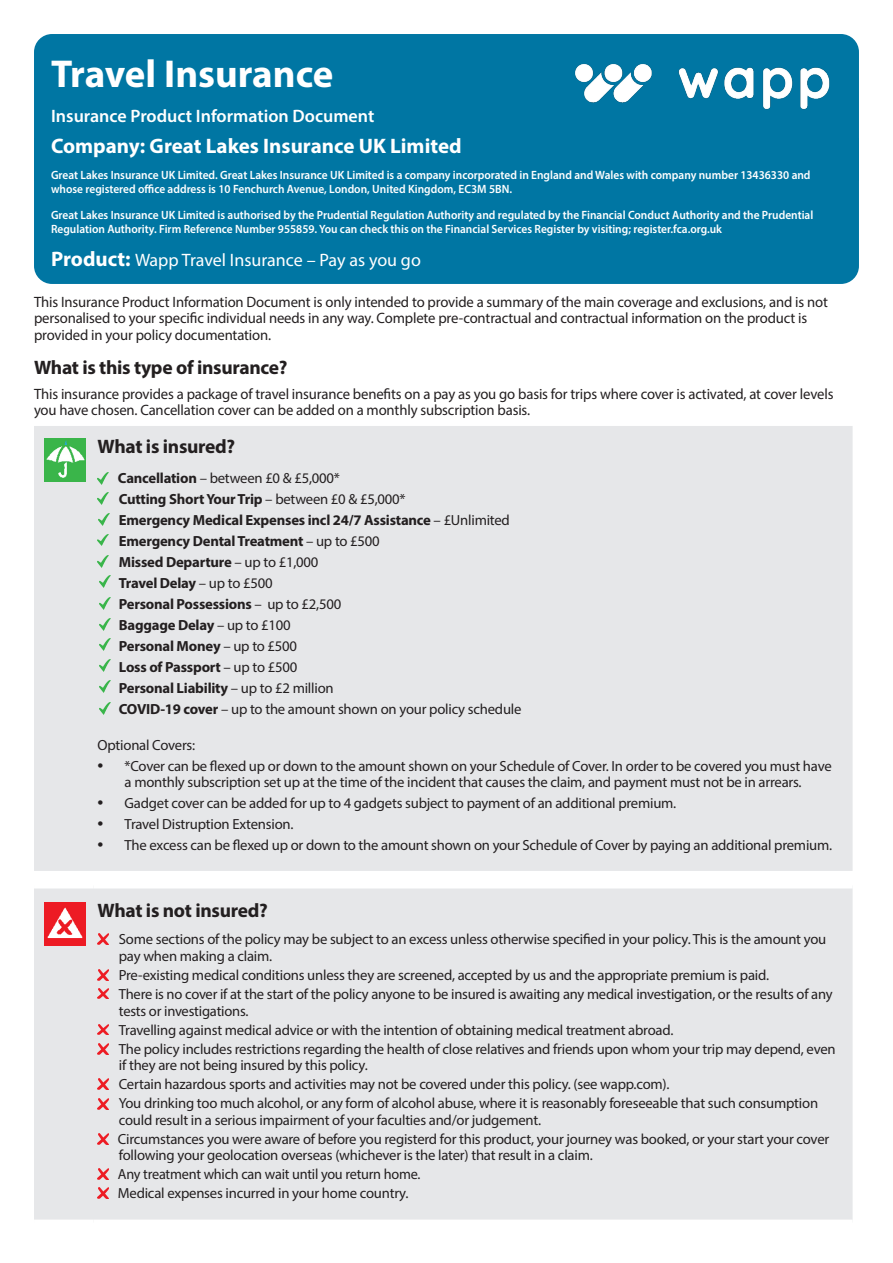
<style>
.page{position:relative;width:893px;height:1263px;background:#fff}
.page>*{position:absolute;margin:0;border:0;box-sizing:border-box;transform-origin:0 0}
.Form_title{font:700 39px "Myriad Pro";color:#fff}
.Company_Product_head{font:700 21px "Myriad Pro";color:#fff}
.Cover_subhead{font:700 19.5px "Myriad Pro";letter-spacing:-.015em;color:#231f20}
.Company_Product_head-2{font:18px "Myriad Pro";color:#fff}
.Form_sub_title{font:600 18px "Myriad Pro";color:#fff}
.Form_intro{font:15px/16.5px "Myriad Pro";letter-spacing:-.01em;color:#231f20}
.Covered_bullets{font:14.7px/16.5px "Myriad Pro";letter-spacing:-.015em;color:#231f20}
.Covered_bullets-2{font:700 14.7px/21px "Myriad Pro";letter-spacing:-.015em;color:#231f20}
.Company_Product_head-3{font:600 12px/13.5px "Myriad Pro";color:#fff;scale:.95 1}
.s1{font-weight:700;font-size:21px}
.s2{font-weight:400}
.s3{font-size:21px}
</style>
<div class="page">
<div style="left:34px;top:34px;width:825px;height:250px;background:#0076a3;border-radius:18px"></div>
<div style="left:34px;top:426px;width:819px;height:445px;background:#e6e7e9"></div>
<div style="left:34px;top:888px;width:819px;height:331px;background:#e6e7e9"></div>
<img style="left:45px;top:439px;width:41px;height:42px">
<svg style="left:98px;top:472px;width:10px;height:12px"></svg>
<img style="left:45px;top:902px;width:41px;height:43px">
<svg style="left:98px;top:934px;width:10px;height:11px"></svg>
<svg style="left:98px;top:969px;width:10px;height:11px"></svg>
<svg style="left:98px;top:1024px;width:10px;height:11px"></svg>
<svg style="left:98px;top:1043px;width:10px;height:11px"></svg>
<svg style="left:98px;top:1079px;width:10px;height:10px"></svg>
<svg style="left:98px;top:1133px;width:10px;height:11px"></svg>
<svg style="left:98px;top:1169px;width:10px;height:11px"></svg>
<svg style="left:98px;top:492px;width:11px;height:12px"></svg>
<svg style="left:99px;top:598px;width:11px;height:11px"></svg>
<svg style="left:98px;top:534px;width:11px;height:12px"></svg>
<svg style="left:99px;top:639px;width:11px;height:12px"></svg>
<svg style="left:99px;top:660px;width:11px;height:12px"></svg>
<svg style="left:98px;top:556px;width:11px;height:11px"></svg>
<svg style="left:99px;top:618px;width:11px;height:12px"></svg>
<svg style="left:99px;top:575px;width:11px;height:12px"></svg>
<svg style="left:99px;top:681px;width:11px;height:12px"></svg>
<svg style="left:98px;top:514px;width:11px;height:12px"></svg>
<img style="left:575px;top:64px;width:255px;height:46px">
<svg style="left:99px;top:702px;width:11px;height:12px"></svg>
<svg style="left:98px;top:988px;width:10px;height:11px"></svg>
<svg style="left:98px;top:1098px;width:10px;height:11px"></svg>
<svg style="left:98px;top:1188px;width:10px;height:11px"></svg>
<p class="Form_title" style="left:51px;top:48px;width:284px">Travel Insurance</p>
<p class="Form_sub_title" style="left:51px;top:105px;width:325px">Insurance Product Information Document</p>
<p class="Company_Product_head" style="left:51px;top:132px;width:412px">Company: Great Lakes Insurance UK Limited</p>
<p class="Company_Product_head-3" style="left:51px;top:168px;width:801px">Great Lakes Insurance UK Limited. Great Lakes Insurance UK Limited is a company incorporated in England and Wales with company number 13436330 and whose registered office address is 10 Fenchurch Avenue, London, United Kingdom, EC3M 5BN.</p>
<p class="Company_Product_head-3" style="left:51px;top:208px;width:804px">Great Lakes Insurance UK Limited is authorised by the Prudential Regulation Authority and regulated by the Financial Conduct Authority and the Prudential<br>Regulation Authority. Firm Reference Number 955859. You can check this on the Financial Services Register by visiting; register.fca.org.uk</p>
<p class="Company_Product_head-2" style="left:51px;top:249px;width:371px"><span class="s1">Product:</span> Wapp Travel Insurance – Pay as you go</p>
<p class="Form_intro" style="left:34px;top:293px;width:795px">This Insurance Product Information Document is only intended to provide a summary of the main coverage and exclusions, and is not personalised to your specific individual needs in any way. Complete pre-contractual and contractual information on the product is provided in your policy documentation.</p>
<p class="Cover_subhead" style="left:34px;top:354px;width:255px">What is this type of insurance?</p>
<p class="Form_intro" style="left:34px;top:385px;width:801px">This insurance provides a package of travel insurance benefits on a pay as you go basis for trips where cover is activated, at cover levels you have chosen. Cancellation cover can be added on a monthly subscription basis.</p>
<p class="Cover_subhead" style="left:98px;top:434px;width:139px">What is insured?</p>
<p class="Covered_bullets-2" style="left:118px;top:467px;width:405px">Cancellation <span class="s2">– between £0 &amp; £5,000*<br></span>Cutting Short Your Trip <span class="s2">– between £0 &amp; £5,000*<br></span>Emergency Medical Expenses incl 24/7 Assistance <span class="s2">– £Unlimited </span>Emergency Dental Treatment <span class="s2">– up to £500<br></span>Missed Departure <span class="s2">– up to £1,000<br></span>Travel Delay <span class="s2">– up to £500<br></span>Personal Possessions <span class="s2">– up to £2,500<br></span>Baggage Delay <span class="s2">– up to £100<br></span>Personal Money <span class="s2">– up to £500<br></span>Loss of Passport <span class="s2">– up to £500<br></span>Personal Liability <span class="s2">– up to £2 million<br></span>COVID-19 cover <span class="s2">– up to the amount shown on your policy schedule</span></p>
<p class="Covered_bullets" style="left:98px;top:737px;width:99px">Optional Covers:</p>
<p class="Covered_bullets" style="left:98px;top:757px;width:736px;text-align:center"><span class="s3">•</span> *Cover can be flexed up or down to the amount shown on your Schedule of Cover. In order to be covered you must have a monthly subscription set up at the time of the incident that causes the claim, and payment must not be in arrears.</p>
<p class="Covered_bullets" style="left:98px;top:795px;width:580px"><span class="s3">•</span> Gadget cover can be added for up to 4 gadgets subject to payment of an additional premium.</p>
<p class="Covered_bullets" style="left:98px;top:815px;width:197px"><span class="s3">•</span> Travel Distruption Extension.</p>
<p class="Covered_bullets" style="left:98px;top:836px;width:736px"><span class="s3">•</span> The excess can be flexed up or down to the amount shown on your Schedule of Cover by paying an additional premium.</p>
<p class="Cover_subhead" style="left:98px;top:898px;width:172px">What is not insured?</p>
<p class="Covered_bullets" style="left:119px;top:931px;width:709px">Some sections of the policy may be subject to an excess unless otherwise specified in your policy. This is the amount you pay when making a claim.</p>
<p class="Covered_bullets" style="left:119px;top:966px;width:652px">Pre-existing medical conditions unless they are screened, accepted by us and the appropriate premium is paid.</p>
<p class="Covered_bullets" style="left:119px;top:985px;width:715px">There is no cover if at the start of the policy anyone to be insured is awaiting any medical investigation, or the results of any tests or investigations.</p>
<p class="Covered_bullets" style="left:119px;top:1021px;width:556px">Travelling against medical advice or with the intention of obtaining medical treatment abroad.</p>
<p class="Covered_bullets" style="left:119px;top:1040px;width:718px">The policy includes restrictions regarding the health of close relatives and friends upon whom your trip may depend, even if they are not being insured by this policy.</p>
<p class="Covered_bullets" style="left:119px;top:1076px;width:552px">Certain hazardous sports and activities may not be covered under this policy. (see wapp.com).</p>
<p class="Covered_bullets" style="left:119px;top:1095px;width:701px">You drinking too much alcohol, or any form of alcohol abuse, where it is reasonably foreseeable that such consumption could result in a serious impairment of your faculties and/or judgement.</p>
<p class="Covered_bullets" style="left:118px;top:1130px;width:713px">Circumstances you were aware of before you registerd for this product, your journey was booked, or your start your cover following your geolocation overseas (whichever is the later) that result in a claim.</p>
<p class="Covered_bullets" style="left:118px;top:1166px;width:304px">Any treatment which can wait until you return home.</p>
<p class="Covered_bullets" style="left:118px;top:1185px;width:292px">Medical expenses incurred in your home country.</p>
</div>
